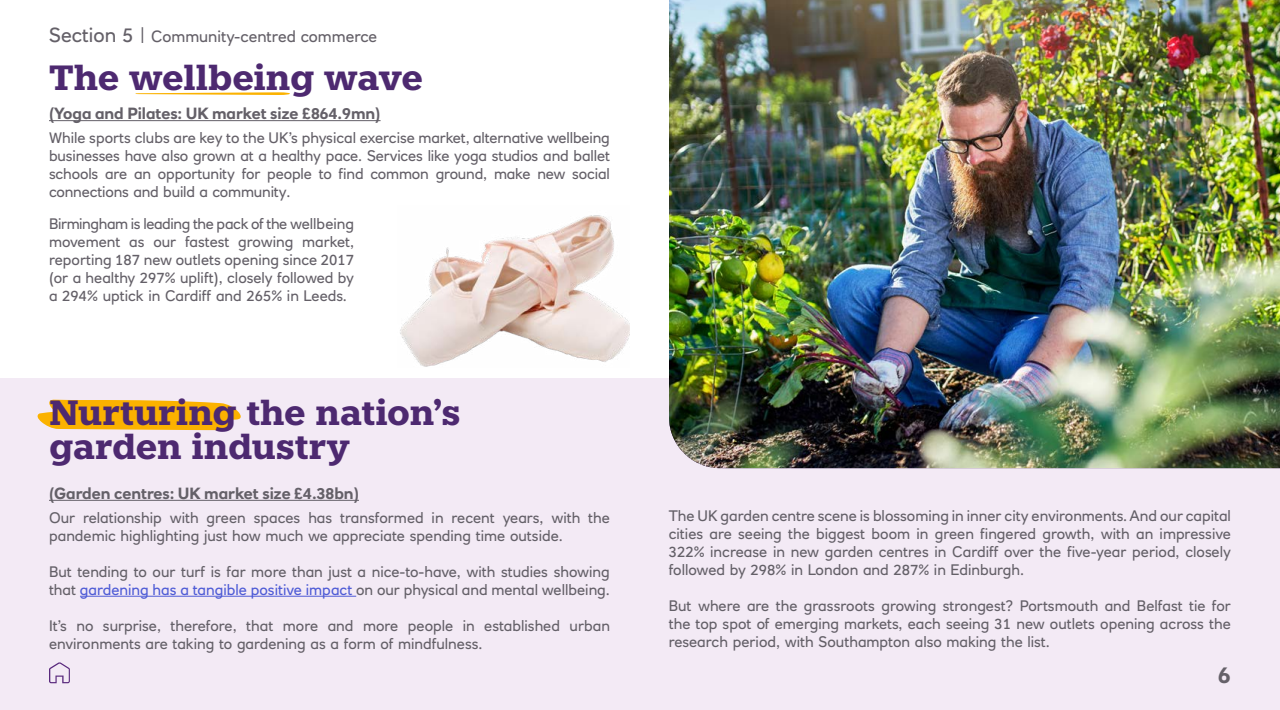
<style>
.page{position:relative;width:1280px;height:710px;background:#fff}
.page>*{position:absolute;margin:0;border:0;box-sizing:border-box;transform-origin:0 0}
.t1{font:700 35px/34px "Knile";letter-spacing:-.01em;color:#4d2970}
.t2{font:700 23px "RN House Sans";color:#656169}
.t3{font:700 16px "RN House Sans";color:#646068}
.t4{font:16px "RN House Sans";color:#646068}
.t5{font:15px/18px "RN House Sans";color:#646068;text-align:justify}
.s1{font-size:20px}
.s2{color:#4f5cd6}
</style>
<div class="page">
<div style="left:0;top:379px;width:1280px;height:331px;background:#f3eaf5"></div>
<svg style="left:37px;top:400px;width:204px;height:30px;background:#fab81d"></svg>
<img style="left:669px;top:0;width:611px;height:468px">
<hr style="left:49px;top:120px;width:332px;height:1px;background:#646068">
<hr style="left:49px;top:500px;width:310px;height:1px;background:#646068">
<hr style="left:80px;top:596px;width:276px;height:1px;background:#4f5cd6">
<svg style="left:135px;top:92px;width:155px;height:3px"></svg>
<img style="left:400px;top:215px;width:230px;height:152px">
<svg style="left:49px;top:662px;width:21px;height:21px"></svg>
<p class="t4" style="left:49px;top:26px;width:330px"><span class="s1">Section 5 |</span> Community-centred commerce</p>
<h1 class="t1" style="left:49px;top:61px;width:376px">The wellbeing wave</h1>
<p class="t3" style="left:49px;top:104px;width:333px">(Yoga and Pilates: UK market size £864.9mn)</p>
<p class="t5" style="left:49px;top:129px;width:563px">While sports clubs are key to the UK’s physical exercise market, alternative wellbeing businesses have also grown at a healthy pace. Services like yoga studios and ballet schools are an opportunity for people to find common ground, make new social connections and build a community.</p>
<p class="t5" style="left:49px;top:215px;width:307px">Birmingham is leading the pack of the wellbeing movement as our fastest growing market, reporting 187 new outlets opening since 2017 (or a healthy 297% uplift), closely followed by a 294% uptick in Cardiff and 265% in Leeds.</p>
<h1 class="t1" style="left:49px;top:396px;width:413px">Nurturing the nation’s garden industry</h1>
<p class="t3" style="left:49px;top:483px;width:311px">(Garden centres: UK market size £4.38bn)</p>
<p class="t5" style="left:49px;top:508px;width:562px">Our relationship with green spaces has transformed in recent years, with the pandemic highlighting just how much we appreciate spending time outside.</p>
<p class="t5" style="left:49px;top:562px;width:562px">But tending to our turf is far more than just a nice-to-have, with studies showing that <span class="s2">gardening has a tangible positive impact</span> on our physical and mental wellbeing.</p>
<p class="t5" style="left:49px;top:616px;width:562px">It’s no surprise, therefore, that more and more people in established urban environments are taking to gardening as a form of mindfulness.</p>
<p class="t5" style="left:669px;top:507px;width:564px">The UK garden centre scene is blossoming in inner city environments. And our capital cities are seeing the biggest boom in green fingered growth, with an impressive 322% increase in new garden centres in Cardiff over the five-year period, closely followed by 298% in London and 287% in Edinburgh.</p>
<p class="t5" style="left:669px;top:597px;width:564px">But where are the grassroots growing strongest? Portsmouth and Belfast tie for the top spot of emerging markets, each seeing 31 new outlets opening across the research period, with Southampton also making the list.</p>
<h2 class="t2" style="left:1218px;top:661px;width:14px">6</h2>
</div>
